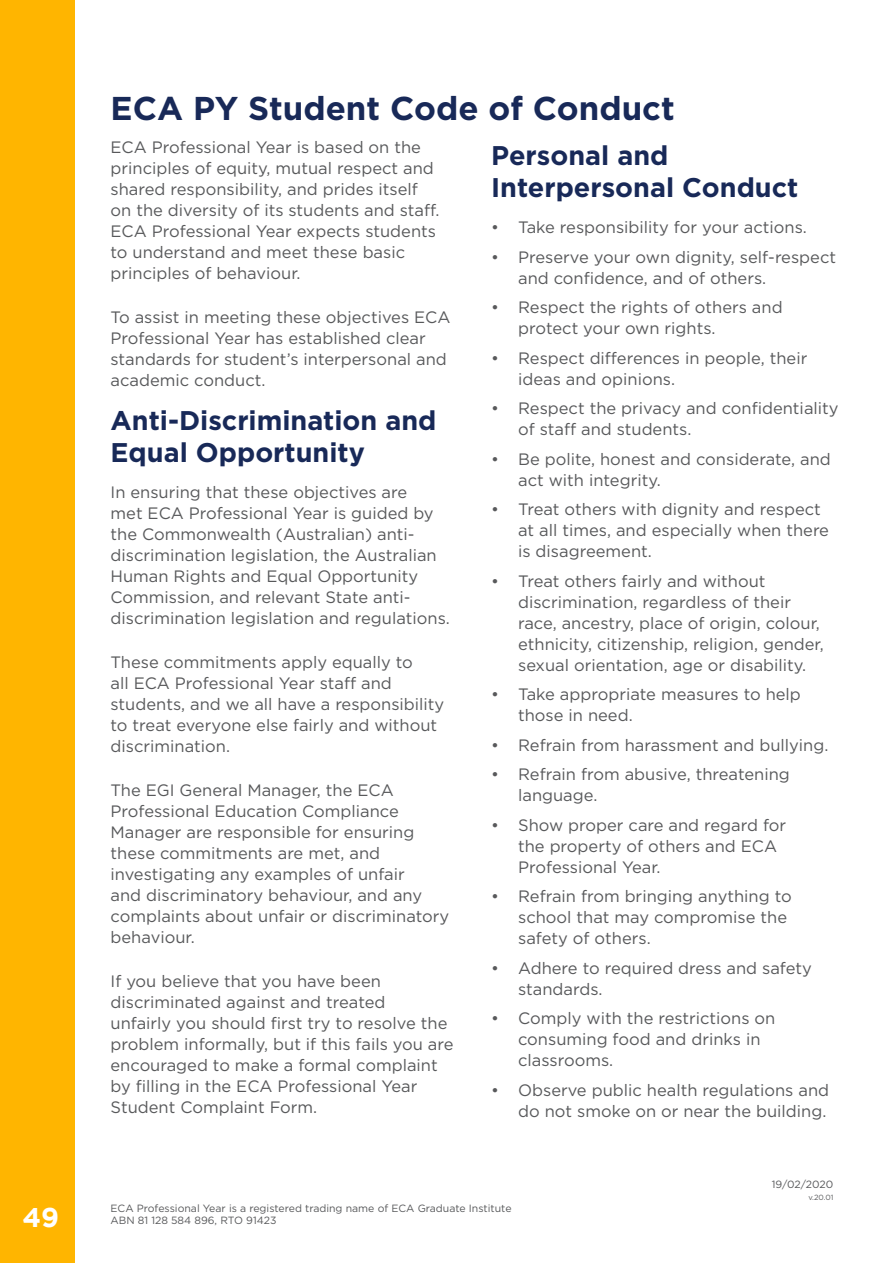
<style>
.page{position:relative;width:893px;height:1263px;background:#fff}
.page>*{position:absolute;margin:0;border:0;box-sizing:border-box;transform-origin:0 0}
.t1{font:700 33px "Gotham";color:#182958}
.t2{font:700 27px/32.4px "Gotham";color:#182958}
.t3{font:700 27px "Gotham";color:#fff}
.t4{font:16.5px/21px "Gotham";color:#58595b}
.t5{font:10.5px/12px "Gotham";color:#58595b}
.t6{font:7.5px "Gotham";color:#58595b}
</style>
<div class="page">
<div style="left:0;top:0;width:74px;height:1263px;background:#ffb500"></div>
<h2 class="t3" style="left:23px;top:1202px;width:38px">49</h2>
<h1 class="t1" style="left:111px;top:89px;width:566px">ECA PY Student Code of Conduct</h1>
<p class="t4" style="left:111px;top:136px;width:330px">ECA Professional Year is based on the principles of equity, mutual respect and shared responsibility, and prides itself on the diversity of its students and staff.<br>ECA Professional Year expects students to understand and meet these basic principles of behaviour.</p>
<p class="t4" style="left:111px;top:306px;width:341px">To assist in meeting these objectives ECA Professional Year has established clear standards for student’s interpersonal and academic conduct.</p>
<h2 class="t2" style="left:111px;top:404px;width:327px">Anti-Discrimination and<br>Equal Opportunity</h2>
<p class="t4" style="left:111px;top:481px;width:341px">In ensuring that these objectives are<br>met ECA Professional Year is guided by the Commonwealth (Australian) anti&shy;discrimination legislation, the Australian Human Rights and Equal Opportunity Commission, and relevant State anti&shy;discrimination legislation and regulations.</p>
<p class="t4" style="left:111px;top:652px;width:335px">These commitments apply equally to<br>all ECA Professional Year staff and students, and we all have a responsibility to treat everyone else fairly and without discrimination.</p>
<p class="t4" style="left:111px;top:780px;width:340px">The EGI General Manager, the ECA Professional Education Compliance Manager are responsible for ensuring these commitments are met, and investigating any examples of unfair<br>and discriminatory behaviour, and any complaints about unfair or discriminatory behaviour.</p>
<p class="t4" style="left:111px;top:971px;width:344px">If you believe that you have been discriminated against and treated<br>unfairly you should first try to resolve the problem informally, but if this fails you are encouraged to make a formal complaint by filling in the ECA Professional Year Student Complaint Form.</p>
<h2 class="t2" style="left:491px;top:139px;width:309px">Personal and<br>Interpersonal Conduct</h2>
<p class="t4" style="left:491px;top:217px;width:317px">• Take responsibility for your actions.</p>
<p class="t4" style="left:518px;top:246px;width:319px;text-indent:-27px">• Preserve your own dignity, self-respect and confidence, and of others.</p>
<p class="t4" style="left:518px;top:297px;width:266px;text-indent:-27px">• Respect the rights of others and protect your own rights.</p>
<p class="t4" style="left:518px;top:347px;width:291px;text-indent:-27px">• Respect differences in people, their ideas and opinions.</p>
<p class="t4" style="left:518px;top:398px;width:322px;text-indent:-27px">• Respect the privacy and confidentiality of staff and students.</p>
<p class="t4" style="left:518px;top:448px;width:314px;text-indent:-27px">• Be polite, honest and considerate, and act with integrity.</p>
<p class="t4" style="left:518px;top:499px;width:312px;text-indent:-27px">• Treat others with dignity and respect at all times, and especially when there is disagreement.</p>
<p class="t4" style="left:518px;top:570px;width:307px;text-indent:-27px">• Treat others fairly and without discrimination, regardless of their race, ancestry, place of origin, colour, ethnicity, citizenship, religion, gender, sexual orientation, age or disability.</p>
<p class="t4" style="left:518px;top:684px;width:284px;text-indent:-27px">• Take appropriate measures to help those in need.</p>
<p class="t4" style="left:491px;top:734px;width:339px">• Refrain from harassment and bullying.</p>
<p class="t4" style="left:518px;top:764px;width:273px;text-indent:-27px">• Refrain from abusive, threatening language.</p>
<p class="t4" style="left:518px;top:814px;width:270px;text-indent:-27px">• Show proper care and regard for the property of others and ECA<br>Professional Year.</p>
<p class="t4" style="left:518px;top:886px;width:275px;text-indent:-27px">• Refrain from bringing anything to school that may compromise the safety of others.</p>
<p class="t4" style="left:518px;top:957px;width:295px;text-indent:-27px">• Adhere to required dress and safety standards.</p>
<p class="t4" style="left:518px;top:1008px;width:259px;text-indent:-27px">• Comply with the restrictions on consuming food and drinks in classrooms.</p>
<p class="t4" style="left:491px;top:1079px;width:339px;text-align:right">• Observe public health regulations and do not smoke on or near the building.</p>
<p class="t5" style="left:772px;top:1178px;width:63px">19/02/2020</p>
<p class="t6" style="left:808px;top:1192px;width:27px">v.20.01</p>
<p class="t5" style="left:111px;top:1202px;width:402px">ECA Professional Year is a registered trading name of ECA Graduate Institute<br>ABN 81 128 584 896, RTO 91423</p>
</div>
